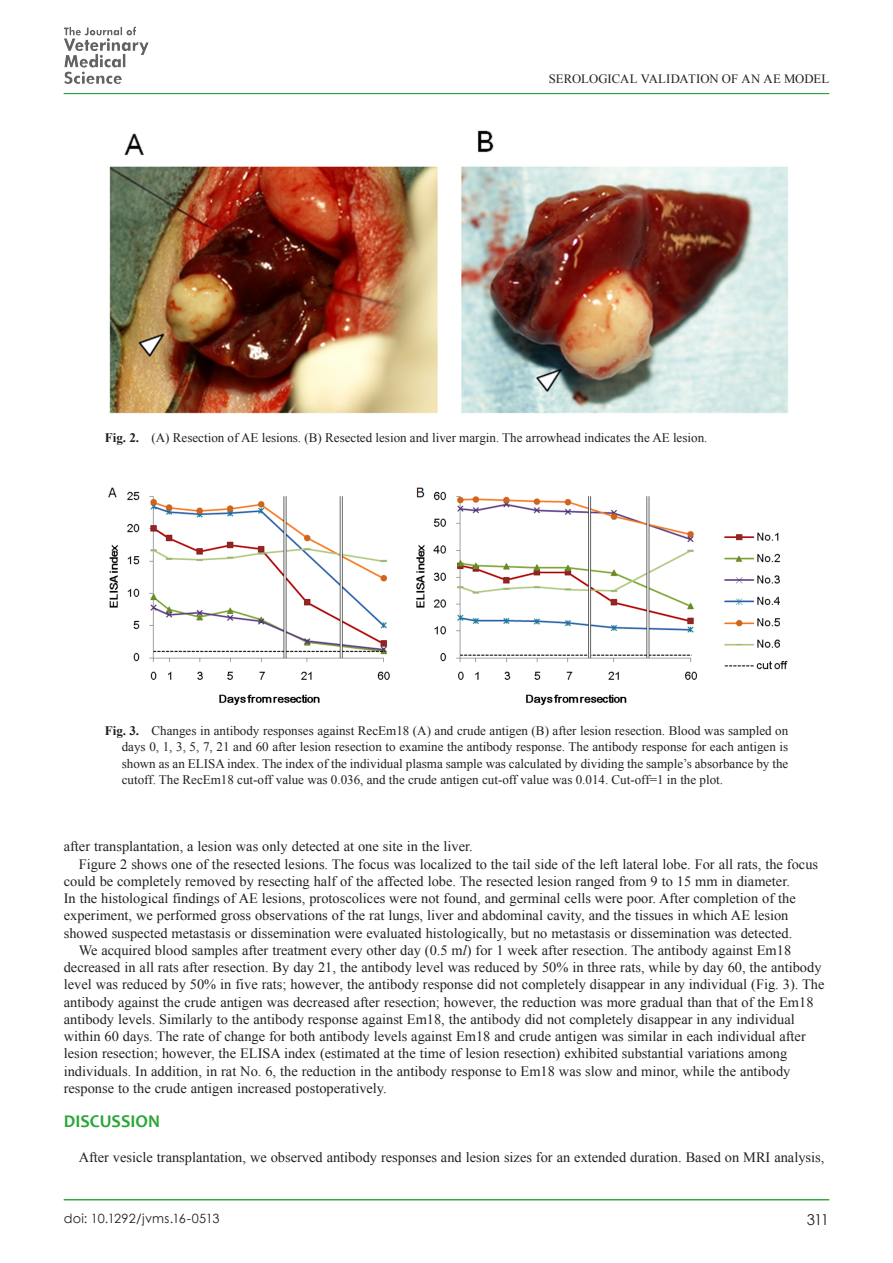
<style>
.page{position:relative;width:893px;height:1263px;background:#fff}
.page>*{position:absolute;margin:0;border:0;box-sizing:border-box;transform-origin:0 0}
.t1{font:700 18px "Candara";color:#2aa738}
.t2{font:15px "Century Gothic";color:#231f20}
.t3{font:14.25px "Times New Roman";color:#231f20}
.t4{font:13.05px/16.5px "Times New Roman";color:#231f20;text-align:justify}
.t5{font:12.75px "Times New Roman";letter-spacing:-.005em;color:#231f20}
.t6{font:12.75px "Century Gothic";letter-spacing:.02em;color:#231f20}
.s1{font-weight:700}
.s2{font-style:italic}
</style>
<div class="page">
<img style="left:64px;top:27px;width:74px;height:24px">
<hr style="left:64px;top:93px;width:765px;height:1px;background:#2aa738">
<hr style="left:64px;top:1199px;width:765px;height:1px;background:#2aa738">
<img style="left:109px;top:130px;width:679px;height:283px">
<img style="left:108px;top:487px;width:680px;height:219px">
<p class="t5" style="left:549px;top:70px;width:282px">SEROLOGICAL VALIDATION OF AN AE MODEL</p>
<p class="t4" style="left:105px;top:429px;width:604px"><span class="s1">Fig. 2.</span> (A) Resection of AE lesions. (B) Resected lesion and liver margin. The arrowhead indicates the AE lesion.</p>
<p class="t4" style="left:122px;top:722px;width:668px;text-indent:-17px"><span class="s1">Fig. 3.</span> Changes in antibody responses against RecEm18 (A) and crude antigen (B) after lesion resection. Blood was sampled on days 0, 1, 3, 5, 7, 21 and 60 after lesion resection to examine the antibody response. The antibody response for each antigen is shown as an ELISA index. The index of the individual plasma sample was calculated by dividing the sample’s absorbance by the cutoff. The RecEm18 cut-off value was 0.036, and the crude antigen cut-off value was 0.014. Cut-off=1 in the plot.</p>
<p class="t3" style="left:64px;top:837px;width:410px">after transplantation, a lesion was only detected at one site in the liver.</p>
<p class="t3" style="left:79px;top:854px;width:741px">Figure 2 shows one of the resected lesions. The focus was localized to the tail side of the left lateral lobe. For all rats, the focus</p>
<p class="t3" style="left:64px;top:871px;width:728px">could be completely removed by resecting half of the affected lobe. The resected lesion ranged from 9 to 15 mm in diameter.</p>
<p class="t3" style="left:64px;top:889px;width:733px">In the histological findings of AE lesions, protoscolices were not found, and germinal cells were poor. After completion of the</p>
<p class="t3" style="left:64px;top:906px;width:726px">experiment, we performed gross observations of the rat lungs, liver and abdominal cavity, and the tissues in which AE lesion</p>
<p class="t3" style="left:64px;top:923px;width:730px">showed suspected metastasis or dissemination were evaluated histologically, but no metastasis or dissemination was detected.</p>
<p class="t3" style="left:79px;top:940px;width:714px">We acquired blood samples after treatment every other day (0.5 m<span class="s2">l</span>) for 1 week after resection. The antibody against Em18</p>
<p class="t3" style="left:64px;top:958px;width:759px">decreased in all rats after resection. By day 21, the antibody level was reduced by 50% in three rats, while by day 60, the antibody</p>
<p class="t3" style="left:64px;top:975px;width:762px">level was reduced by 50% in five rats; however, the antibody response did not completely disappear in any individual (Fig. 3). The</p>
<p class="t3" style="left:64px;top:992px;width:751px">antibody against the crude antigen was decreased after resection; however, the reduction was more gradual than that of the Em18</p>
<p class="t3" style="left:64px;top:1009px;width:732px">antibody levels. Similarly to the antibody response against Em18, the antibody did not completely disappear in any individual</p>
<p class="t3" style="left:64px;top:1027px;width:743px">within 60 days. The rate of change for both antibody levels against Em18 and crude antigen was similar in each individual after</p>
<p class="t3" style="left:64px;top:1044px;width:725px">lesion resection; however, the ELISA index (estimated at the time of lesion resection) exhibited substantial variations among</p>
<p class="t3" style="left:64px;top:1061px;width:728px">individuals. In addition, in rat No. 6, the reduction in the antibody response to Em18 was slow and minor, while the antibody</p>
<p class="t3" style="left:64px;top:1078px;width:324px">response to the crude antigen increased postoperatively.</p>
<p class="t1" style="left:64px;top:1110px;width:98px">DISCUSSION</p>
<p class="t3" style="left:79px;top:1147px;width:747px">After vesicle transplantation, we observed antibody responses and lesion sizes for an extended duration. Based on MRI analysis,</p>
<p class="t6" style="left:64px;top:1209px;width:157px">doi: 10.1292/jvms.16-0513</p>
<p class="t2" style="left:807px;top:1209px;width:24px">311</p>
</div>
